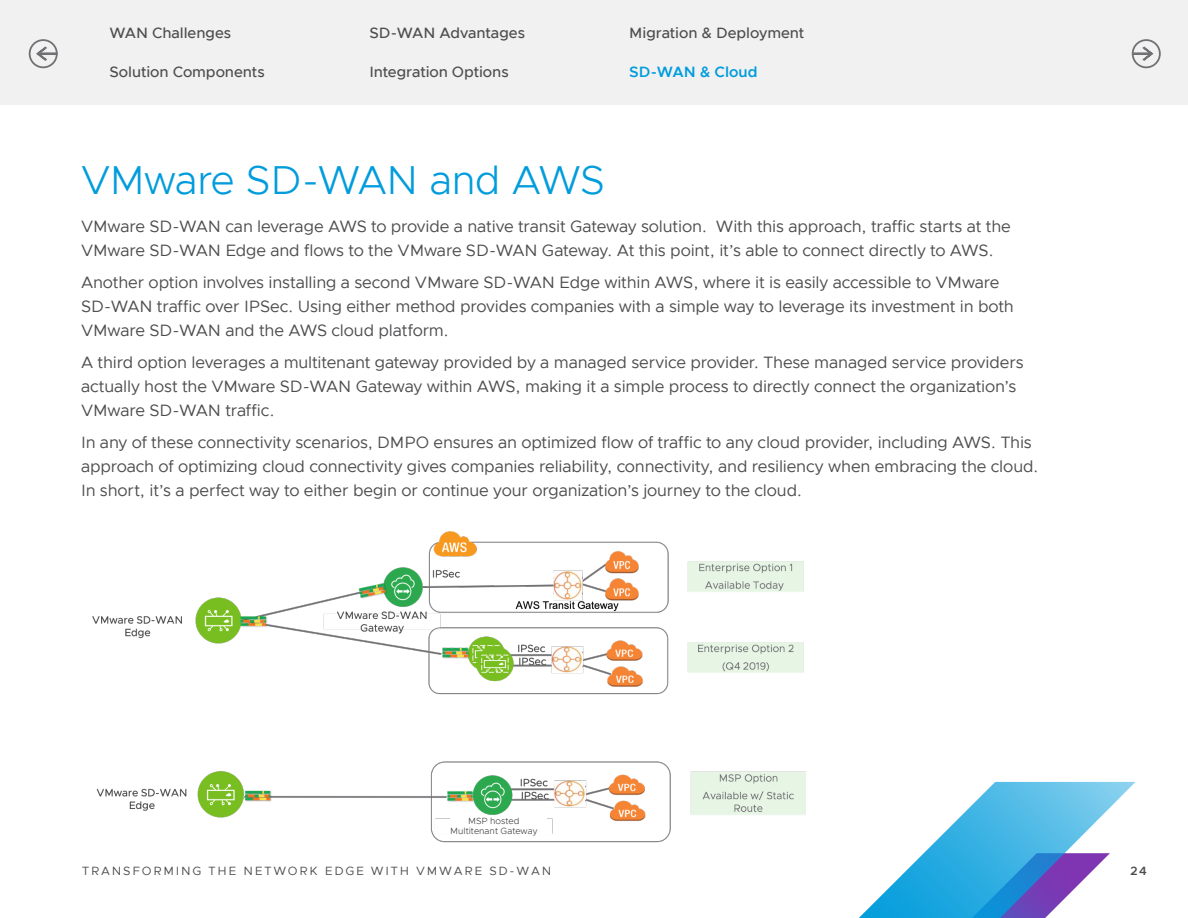
<style>
.page{position:relative;width:1188px;height:918px;background:#fff}
.page>*{position:absolute;margin:0;border:0;box-sizing:border-box;transform-origin:0 0}
.EB-BODY_MAIN_HEAD{font:300 40.5px "Metropolis";letter-spacing:-.02em;color:#009cdc}
.EB-BODY_TEXT{font:16.5px/24px "Metropolis";letter-spacing:-.01em;color:#4d4d4f}
.t1{font:500 15px "Metropolis";letter-spacing:-.005em;color:#4d4d4f}
.t2{font:600 15px "Metropolis";color:#009cdc}
.t3{font:12px "Metropolis";letter-spacing:.15em;color:#4d4d4f}
.t4{font:600 12px "Metropolis";color:#4d4d4f}
.EB-BOILERPLATE-BODY{font:300 9px "Metropolis";color:#3e3e3e}
</style>
<div class="page">
<div style="left:0;top:0;width:1188px;height:105px;background:#f1f1f1"></div>
<svg style="left:859px;top:782px;width:276px;height:136px"></svg>
<svg style="left:1133px;top:45px;width:21px;height:17px"></svg>
<div style="left:1132px;top:39px;width:29px;height:29px;border:2px solid #717175;border-radius:50%"></div>
<svg style="left:36px;top:45px;width:21px;height:17px"></svg>
<div style="left:29px;top:39px;width:29px;height:29px;border:2px solid #717175;border-radius:50%"></div>
<img style="left:92px;top:531px;width:714px;height:312px">
<div style="left:451px;top:816px;width:96px;height:22px;background:#fff"></div>
<p class="t1" style="left:110px;top:24px;width:123px">WAN Challenges</p>
<p class="t1" style="left:110px;top:63px;width:157px">Solution Components</p>
<p class="t1" style="left:369px;top:24px;width:157px">SD-WAN Advantages</p>
<p class="t1" style="left:369px;top:63px;width:141px">Integration Options</p>
<p class="t1" style="left:629px;top:24px;width:177px">Migration &amp; Deployment</p>
<p class="t2" style="left:629px;top:63px;width:130px">SD-WAN &amp; Cloud</p>
<p class="EB-BODY_MAIN_HEAD" style="left:81px;top:155px;width:525px">VMware SD-WAN and AWS</p>
<p class="EB-BODY_TEXT" style="left:81px;top:214px;width:931px">VMware SD-WAN can leverage AWS to provide a native transit Gateway solution. With this approach, traffic starts at the<br>VMware SD-WAN Edge and flows to the VMware SD-WAN Gateway. At this point, it’s able to connect directly to AWS.</p>
<p class="EB-BODY_TEXT" style="left:81px;top:270px;width:934px">Another option involves installing a second VMware SD-WAN Edge within AWS, where it is easily accessible to VMware<br>SD-WAN traffic over IPSec. Using either method provides companies with a simple way to leverage its investment in both<br>VMware SD-WAN and the AWS cloud platform.</p>
<p class="EB-BODY_TEXT" style="left:81px;top:350px;width:944px">A third option leverages a multitenant gateway provided by a managed service provider. These managed service providers actually host the VMware SD-WAN Gateway within AWS, making it a simple process to directly connect the organization’s<br>VMware SD-WAN traffic.</p>
<p class="EB-BODY_TEXT" style="left:81px;top:430px;width:959px">In any of these connectivity scenarios, DMPO ensures an optimized flow of traffic to any cloud provider, including AWS. This approach of optimizing cloud connectivity gives companies reliability, connectivity, and resiliency when embracing the cloud.<br>In short, it’s a perfect way to either begin or continue your organization’s journey to the cloud.</p>
<p class="EB-BOILERPLATE-BODY" style="left:468px;top:815px;width:53px">MSP hosted</p>
<p class="EB-BOILERPLATE-BODY" style="left:450px;top:825px;width:89px">Multitenant Gateway</p>
<p class="t3" style="left:82px;top:864px;width:471px">TRANSFORMING THE NETWORK EDGE WITH VMWARE SD-WAN</p>
<p class="t4" style="left:1130px;top:864px;width:18px">24</p>
</div>
